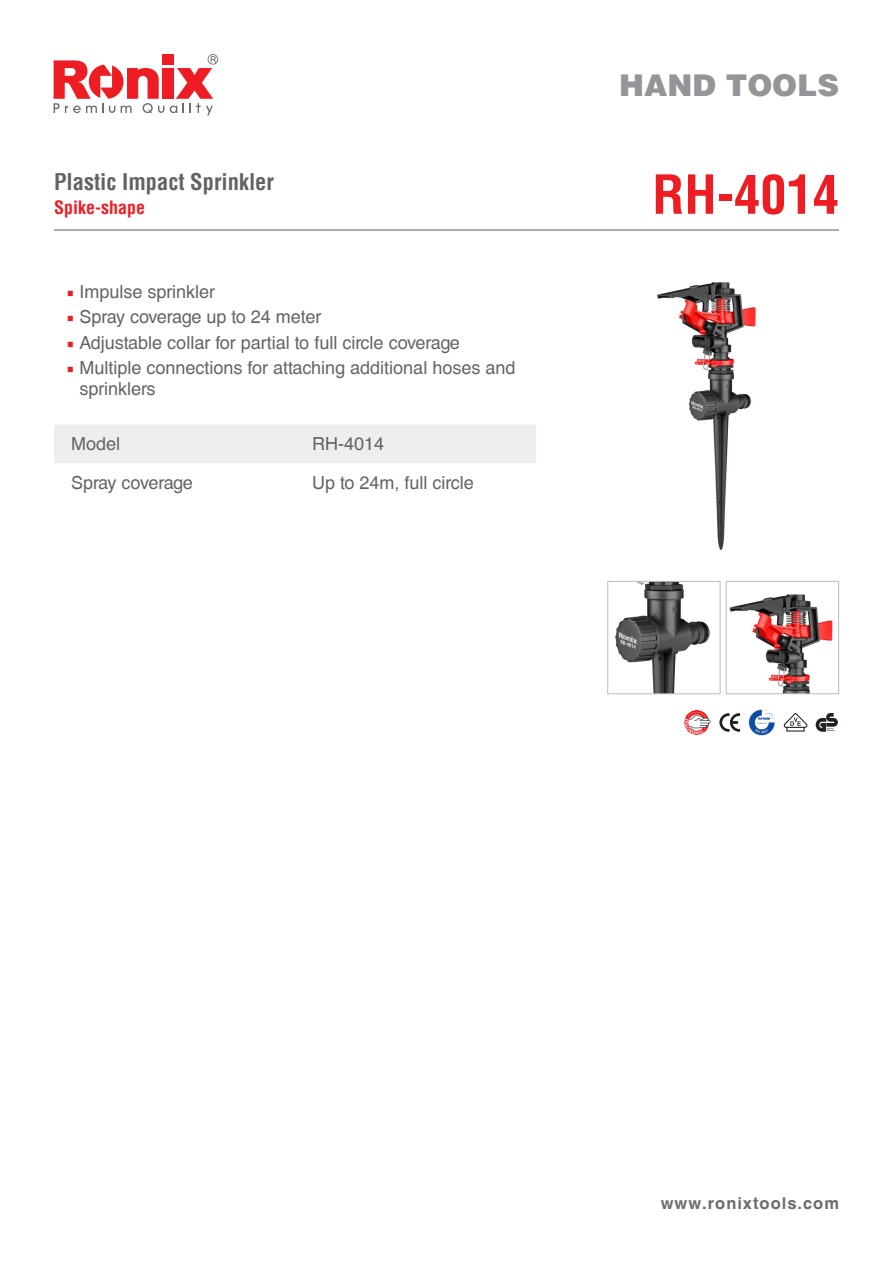
<style>
.page{position:relative;width:893px;height:1263px;background:#fff}
.page>*{position:absolute;margin:0;border:0;box-sizing:border-box;transform-origin:0 0}
.t1{font:700 condensed 52.5px "Helvetica LT";color:#ee1d23}
.t2{font:900 30px "Helvetica LT";color:#939598}
.t3{font:700 condensed 22.5px "Helvetica LT";color:#636366}
.t4{font:18px/21px "Helvetica CE";color:#636366}
.t5{font:18px "Helvetica CE";letter-spacing:-.025em;color:#636366}
.t6{font:700 condensed 18px "Helvetica LT";color:#ee1d23}
.t7{font:700 16.5px "Helvetica CE";letter-spacing:.06em;color:#6c6d70}
.s1{font-family:"Minion Pro";color:#ee1d23}
</style>
<div class="page">
<svg style="left:170px;top:54px;width:48px;height:61px"></svg>
<div style="left:162px;top:68px;width:11px;height:31px;background:#ee1d23"></div>
<svg style="left:54px;top:60px;width:110px;height:53px"></svg>
<div style="left:162px;top:54px;width:11px;height:11px;background:#ee1d23"></div>
<div style="left:54px;top:425px;width:482px;height:38px;background:#eeeeef"></div>
<hr style="left:54px;top:229px;width:785px;height:2px;background:#6c6d70">
<img style="left:657px;top:282px;width:99px;height:268px">
<img style="left:615px;top:583px;width:95px;height:109px">
<div style="left:607px;top:581px;width:114px;height:113px;border:1px solid #bcbdc0"></div>
<img style="left:729px;top:594px;width:104px;height:98px">
<div style="left:726px;top:581px;width:113px;height:113px;border:1px solid #bcbdc0"></div>
<svg style="left:748px;top:709px;width:27px;height:27px"></svg>
<svg style="left:749px;top:709px;width:26px;height:26px"></svg>
<svg style="left:684px;top:710px;width:27px;height:25px"></svg>
<svg style="left:719px;top:713px;width:21px;height:19px"></svg>
<svg style="left:816px;top:713px;width:22px;height:19px"></svg>
<svg style="left:784px;top:713px;width:23px;height:18px"></svg>
<p class="t3" style="left:54px;top:167px;width:222px">Plastic Impact Sprinkler</p>
<p class="t6" style="left:54px;top:196px;width:92px">Spike-shape</p>
<p class="t4" style="left:67px;top:281px;width:150px"><span class="s1">■</span> Impulse sprinkler</p>
<p class="t4" style="left:67px;top:307px;width:256px"><span class="s1">■</span> Spray coverage up to 24 meter</p>
<p class="t4" style="left:67px;top:332px;width:395px"><span class="s1">■</span> Adjustable collar for partial to full circle coverage</p>
<p class="t4" style="left:80px;top:357px;width:437px;text-indent:-13px"><span class="s1">■</span> Multiple connections for attaching additional hoses and sprinklers</p>
<p class="t4" style="left:71px;top:434px;width:51px">Model</p>
<p class="t4" style="left:312px;top:434px;width:74px">RH-4014</p>
<p class="t5" style="left:71px;top:472px;width:123px">Spray coverage</p>
<p class="t4" style="left:312px;top:472px;width:163px">Up to 24m, full circle</p>
<h2 class="t2" style="left:619px;top:65px;width:221px">HAND TOOLS</h2>
<p class="t1" style="left:652px;top:162px;width:188px">RH-4014</p>
<p class="t7" style="left:661px;top:1193px;width:180px">www.ronixtools.com</p>
</div>
